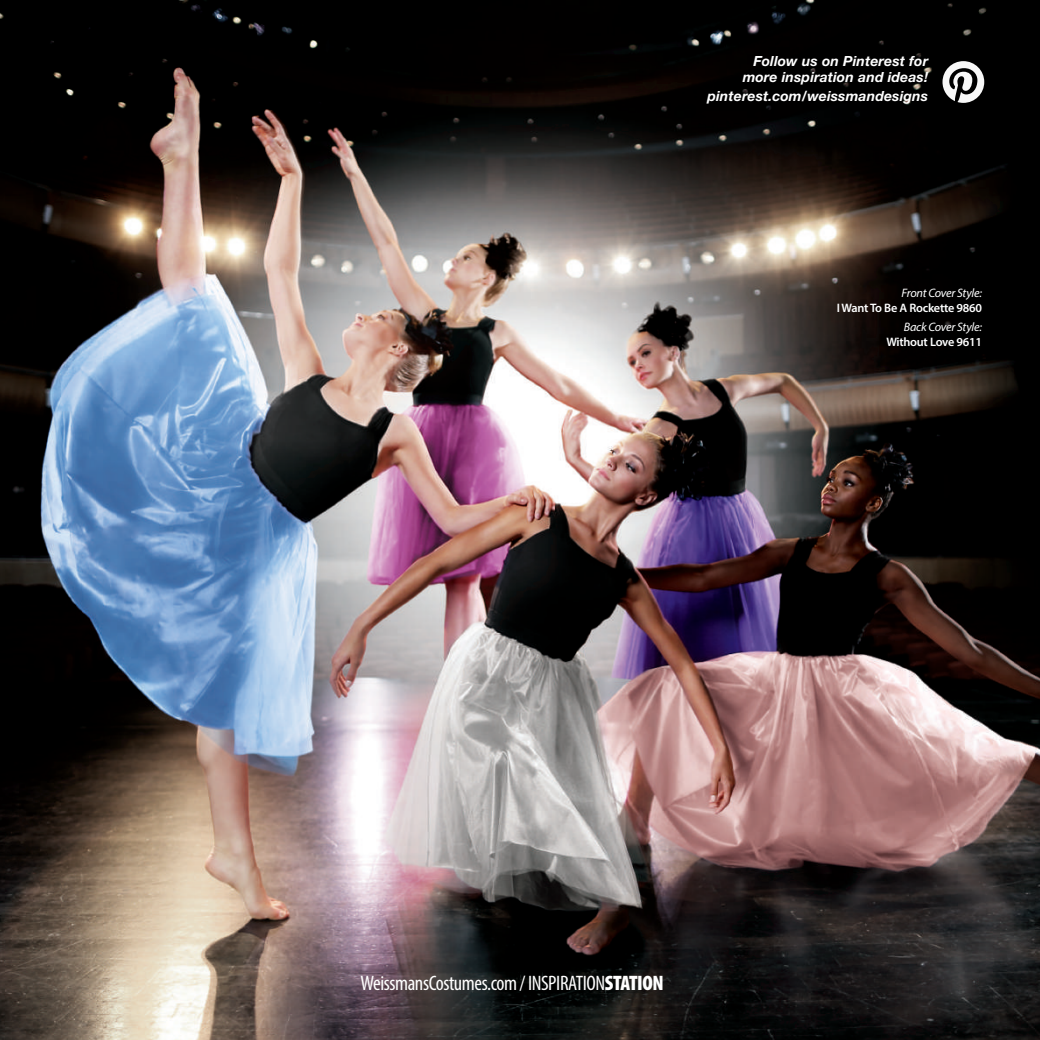
<style>
.page{position:relative;width:1040px;height:1040px;background:#fff}
.page>*{position:absolute;margin:0;border:0;box-sizing:border-box;transform-origin:0 0}
.t1{font:condensed 21px "Myriad Pro";letter-spacing:-.02em;color:#fff}
.t2{font:italic 700 14px/15.8px "Helvetica Neue LT Std";letter-spacing:.01em;color:#fff;text-align:right}
.t3{font:600 12.25px "Myriad Pro";letter-spacing:-.02em;color:#fff}
.t4{font:italic 12.25px "Myriad Pro";letter-spacing:-.02em;color:#fff}
.s1{font-weight:900}
</style>
<div class="page">
<img style="left:0;top:0;width:1040px;height:1040px">
<svg style="left:942px;top:61px;width:42px;height:42px"></svg>
<p class="t2" style="left:742px;top:53px;width:187px">Follow us on Pinterest for more inspiration and ideas!</p>
<p class="t2" style="left:707px;top:88px;width:222px">pinterest.com/weissmandesigns</p>
<p class="t4" style="left:901px;top:285px;width:82px">Front Cover Style:</p>
<p class="t3" style="left:836px;top:300px;width:147px">I Want To Be A Rockette 9860</p>
<p class="t4" style="left:903px;top:319px;width:80px">Back Cover Style:</p>
<p class="t3" style="left:886px;top:334px;width:97px">Without Love 9611</p>
<h1 class="t1" style="left:360px;top:970px;width:305px">WeissmansCostumes.com / INSPIRATION<span class="s1">STATION</span></h1>
</div>
